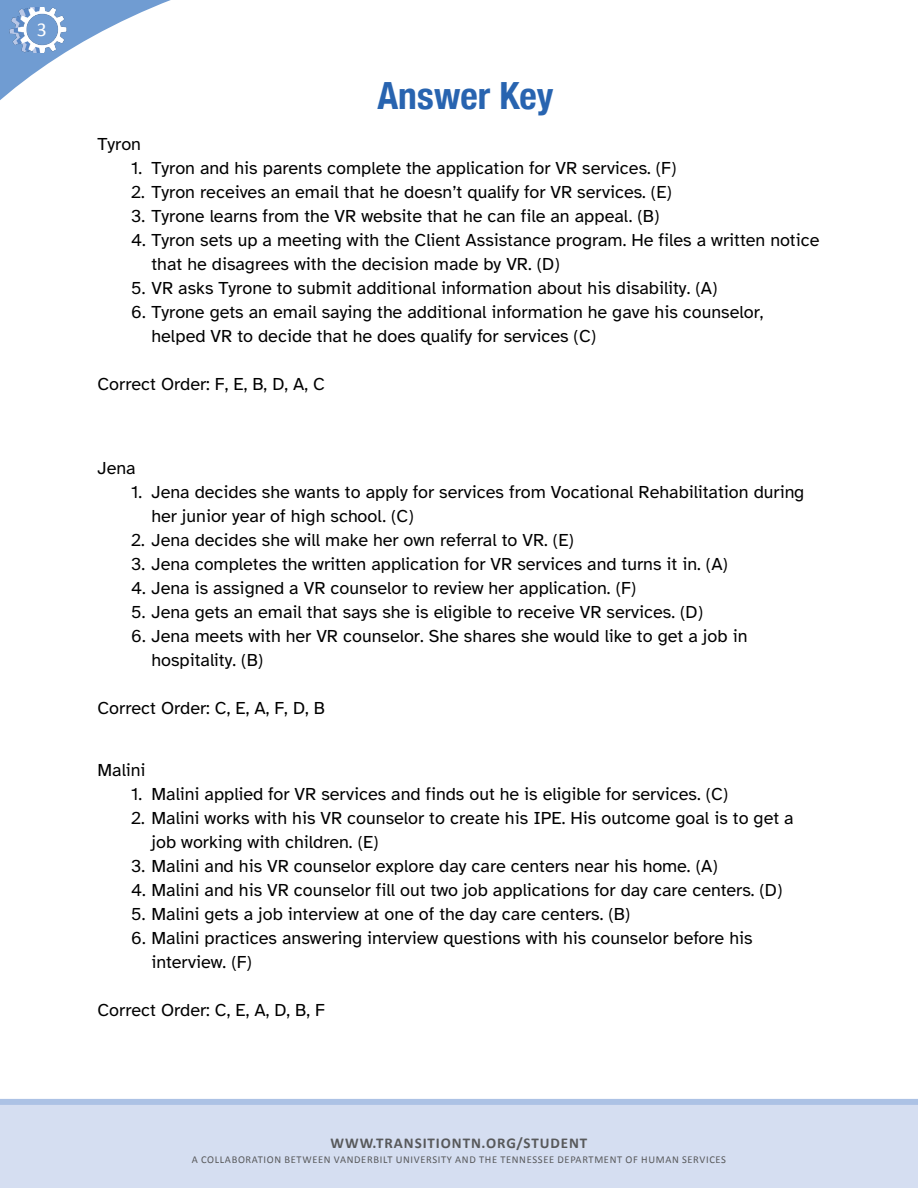
<style>
.page{position:relative;width:918px;height:1188px;background:#fff}
.page>*{position:absolute;margin:0;border:0;box-sizing:border-box;transform-origin:0 0}
.t1{font:700 condensed 37.5px "Helvetica Neue";color:#2864b0}
.t2{font:19.8px "Calibri";color:#fff}
.t3{font:18px/24px "Atkinson Hyperlegible";color:#000}
.t4{font:700 15px "Calibri";letter-spacing:.06em;color:#58595b}
.t5{font:10.5px "Calibri";letter-spacing:.06em;color:#58595b}
</style>
<div class="page">
<div style="left:0;top:1099px;width:918px;height:89px;background:#d5def1"></div>
<svg style="left:0;top:0;width:171px;height:100px"></svg>
<img style="left:8px;top:7px;width:60px;height:45px">
<p class="t2" style="left:37px;top:16px;width:12px">3</p>
<h1 class="t1" style="left:377px;top:65px;width:178px">Answer Key</h1>
<p class="t3" style="left:98px;top:132px;width:45px">Tyron</p>
<p class="t3" style="left:131px;top:156px;width:547px">1. Tyron and his parents complete the application for VR services. (F)</p>
<p class="t3" style="left:131px;top:180px;width:542px">2. Tyron receives an email that he doesn’t qualify for VR services. (E)</p>
<p class="t3" style="left:131px;top:204px;width:530px">3. Tyrone learns from the VR website that he can file an appeal. (B)</p>
<p class="t3" style="left:151px;top:228px;width:670px;text-indent:-20px">4. Tyron sets up a meeting with the Client Assistance program. He files a written notice that he disagrees with the decision made by VR. (D)</p>
<p class="t3" style="left:131px;top:276px;width:588px">5. VR asks Tyrone to submit additional information about his disability. (A)</p>
<p class="t3" style="left:152px;top:300px;width:614px;text-indent:-20px">6. Tyrone gets an email saying the additional information he gave his counselor, helped VR to decide that he does qualify for services (C)</p>
<p class="t3" style="left:98px;top:372px;width:229px">Correct Order: F, E, B, D, A, C</p>
<p class="t3" style="left:98px;top:456px;width:40px">Jena</p>
<p class="t3" style="left:152px;top:480px;width:654px;text-indent:-20px">1. Jena decides she wants to apply for services from Vocational Rehabilitation during her junior year of high school. (C)</p>
<p class="t3" style="left:131px;top:528px;width:444px">2. Jena decides she will make her own referral to VR. (E)</p>
<p class="t3" style="left:131px;top:552px;width:598px">3. Jena completes the written application for VR services and turns it in. (A)</p>
<p class="t3" style="left:131px;top:576px;width:507px">4. Jena is assigned a VR counselor to review her application. (F)</p>
<p class="t3" style="left:131px;top:600px;width:573px">5. Jena gets an email that says she is eligible to receive VR services. (D)</p>
<p class="t3" style="left:152px;top:624px;width:598px;text-indent:-20px">6. Jena meets with her VR counselor. She shares she would like to get a job in hospitality. (B)</p>
<p class="t3" style="left:98px;top:696px;width:229px">Correct Order: C, E, A, F, D, B</p>
<p class="t3" style="left:98px;top:758px;width:50px">Malini</p>
<p class="t3" style="left:131px;top:782px;width:599px">1. Malini applied for VR services and finds out he is eligible for services. (C)</p>
<p class="t3" style="left:152px;top:806px;width:644px;text-indent:-20px">2. Malini works with his VR counselor to create his IPE. His outcome goal is to get a job working with children. (E)</p>
<p class="t3" style="left:131px;top:854px;width:588px">3. Malini and his VR counselor explore day care centers near his home. (A)</p>
<p class="t3" style="left:131px;top:878px;width:653px">4. Malini and his VR counselor fill out two job applications for day care centers. (D)</p>
<p class="t3" style="left:131px;top:902px;width:501px">5. Malini gets a job interview at one of the day care centers. (B)</p>
<p class="t3" style="left:152px;top:926px;width:603px;text-indent:-20px">6. Malini practices answering interview questions with his counselor before his interview. (F)</p>
<p class="t3" style="left:98px;top:998px;width:229px">Correct Order: C, E, A, D, B, F</p>
<p class="t4" style="left:331px;top:1132px;width:258px">WWW.TRANSITIONTN.ORG/STUDENT</p>
<p class="t5" style="left:192px;top:1152px;width:536px">A COLLABORATION BETWEEN VANDERBILT UNIVERSITY AND THE TENNESSEE DEPARTMENT OF HUMAN SERVICES</p>
</div>
